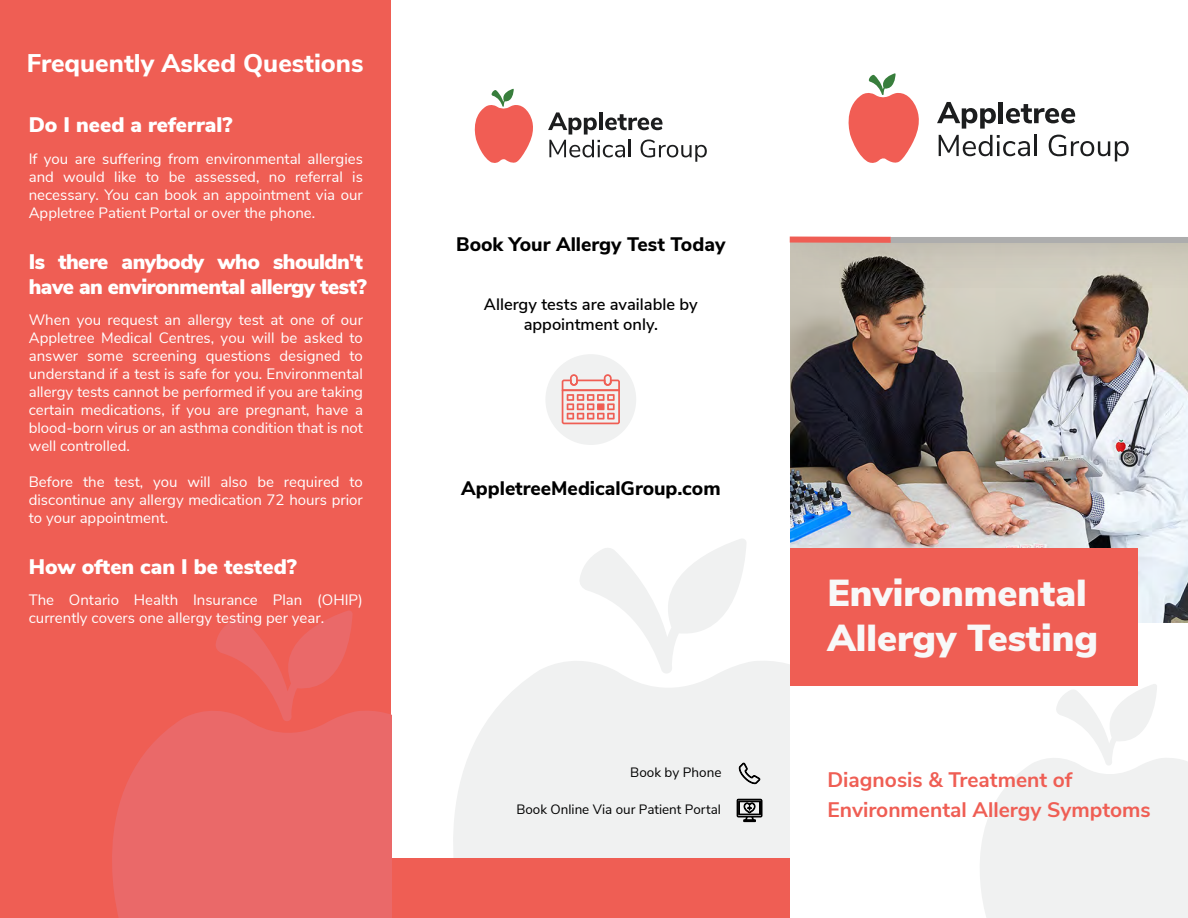
<style>
.page{position:relative;width:1188px;height:918px;background:#fff}
.page>*{position:absolute;margin:0;border:0;box-sizing:border-box;transform-origin:0 0}
.t1{font:900 37.5px/45px "Nunito Sans";color:#f8f8f8}
.t2{font:800 25.5px "Nunito Sans";color:#fff}
.t3{font:900 21px/25.2px "Nunito Sans";letter-spacing:-.025em;color:#fff}
.t4{font:700 21px/30px "Nunito Sans";color:#ef5e54}
.t5{font:900 21px "Nunito Sans";color:#fff}
.t6{font:800 19.5px "Nunito Sans";color:#000}
.t7{font:600 16.5px/19.8px "Nunito Sans";color:#000;text-align:center}
.t8{font:15px/18px "Nunito Sans";color:#fff;text-align:justify}
.t9{font:13.5px "Nunito Sans";color:#000}
</style>
<div class="page">
<img style="left:790px;top:287px;width:398px;height:336px">
<div style="left:0;top:0;width:395px;height:918px;background:#ef5e54"></div>
<img style="left:790px;top:243px;width:398px;height:44px">
<div style="left:392px;top:0;width:398px;height:918px;background:#fff"></div>
<svg style="left:453px;top:661px;width:337px;height:197px;fill:#f0f1f1"></svg>
<svg style="left:579px;top:539px;width:168px;height:137px"></svg>
<div style="left:790px;top:237px;width:101px;height:6px;background:#ef5d54"></div>
<div style="left:891px;top:237px;width:297px;height:6px;background:#adadad"></div>
<div style="left:391px;top:858px;width:399px;height:60px;background:#ef5e54"></div>
<svg style="left:980px;top:684px;width:208px;height:234px"></svg>
<svg style="left:216px;top:611px;width:137px;height:92px"></svg>
<svg style="left:112px;top:703px;width:280px;height:215px;background:#ea6766"></svg>
<div style="left:790px;top:548px;width:348px;height:138px;background:#ef5e54"></div>
<svg style="left:848px;top:73px;width:71px;height:90px"></svg>
<svg style="left:937px;top:102px;width:59px;height:27px"></svg>
<hr style="left:999px;top:102px;width:4px;height:21px;background:#1c1d1e">
<svg style="left:1006px;top:104px;width:69px;height:19px"></svg>
<svg style="left:939px;top:135px;width:91px;height:21px"></svg>
<hr style="left:1034px;top:135px;width:3px;height:21px;background:#1c1d1e">
<svg style="left:1049px;top:135px;width:80px;height:26px"></svg>
<svg style="left:474px;top:89px;width:59px;height:74px"></svg>
<svg style="left:548px;top:112px;width:159px;height:50px"></svg>
<svg style="left:737px;top:799px;width:25px;height:23px"></svg>
<svg style="left:739px;top:763px;width:21px;height:21px"></svg>
<div style="left:545px;top:354px;width:91px;height:91px;background:#f0f1f1;border-radius:50%"></div>
<svg style="left:562px;top:374px;width:58px;height:50px"></svg>
<h2 class="t2" style="left:27px;top:44px;width:338px">Frequently Asked Questions</h2>
<h3 class="t5" style="left:29px;top:110px;width:205px">Do I need a referral?</h3>
<p class="t8" style="left:29px;top:149px;width:336px">If you are suffering from environmental allergies and would like to be assessed, no referral is necessary. You can book an appointment via our Appletree Patient Portal or over the phone.</p>
<h3 class="t3" style="left:29px;top:248px;width:340px">Is there anybody who shouldn't have an environmental allergy test?</h3>
<p class="t8" style="left:29px;top:310px;width:336px">When you request an allergy test at one of our Appletree Medical Centres, you will be asked to answer some screening questions designed to understand if a test is safe for you. Environmental allergy tests cannot be performed if you are taking certain medications, if you are pregnant, have a blood-born virus or an asthma condition that is not well controlled.</p>
<p class="t8" style="left:29px;top:472px;width:336px">Before the test, you will also be required to discontinue any allergy medication 72 hours prior to your appointment.</p>
<h3 class="t5" style="left:29px;top:551px;width:270px">How often can I be tested?</h3>
<p class="t8" style="left:29px;top:590px;width:336px">The Ontario Health Insurance Plan (OHIP) currently covers one allergy testing per year.</p>
<h3 class="t6" style="left:456px;top:230px;width:271px">Book Your Allergy Test Today</h3>
<p class="t7" style="left:484px;top:293px;width:215px">Allergy tests are available by appointment only.</p>
<h3 class="t6" style="left:461px;top:474px;width:261px">AppletreeMedicalGroup.com</h3>
<p class="t9" style="left:630px;top:763px;width:93px">Book by Phone</p>
<p class="t9" style="left:516px;top:800px;width:206px">Book Online Via our Patient Portal</p>
<h1 class="t1" style="left:827px;top:569px;width:272px">Environmental<br>Allergy Testing</h1>
<h3 class="t4" style="left:827px;top:763px;width:325px">Diagnosis &amp; Treatment of<br>Environmental Allergy Symptoms</h3>
</div>
